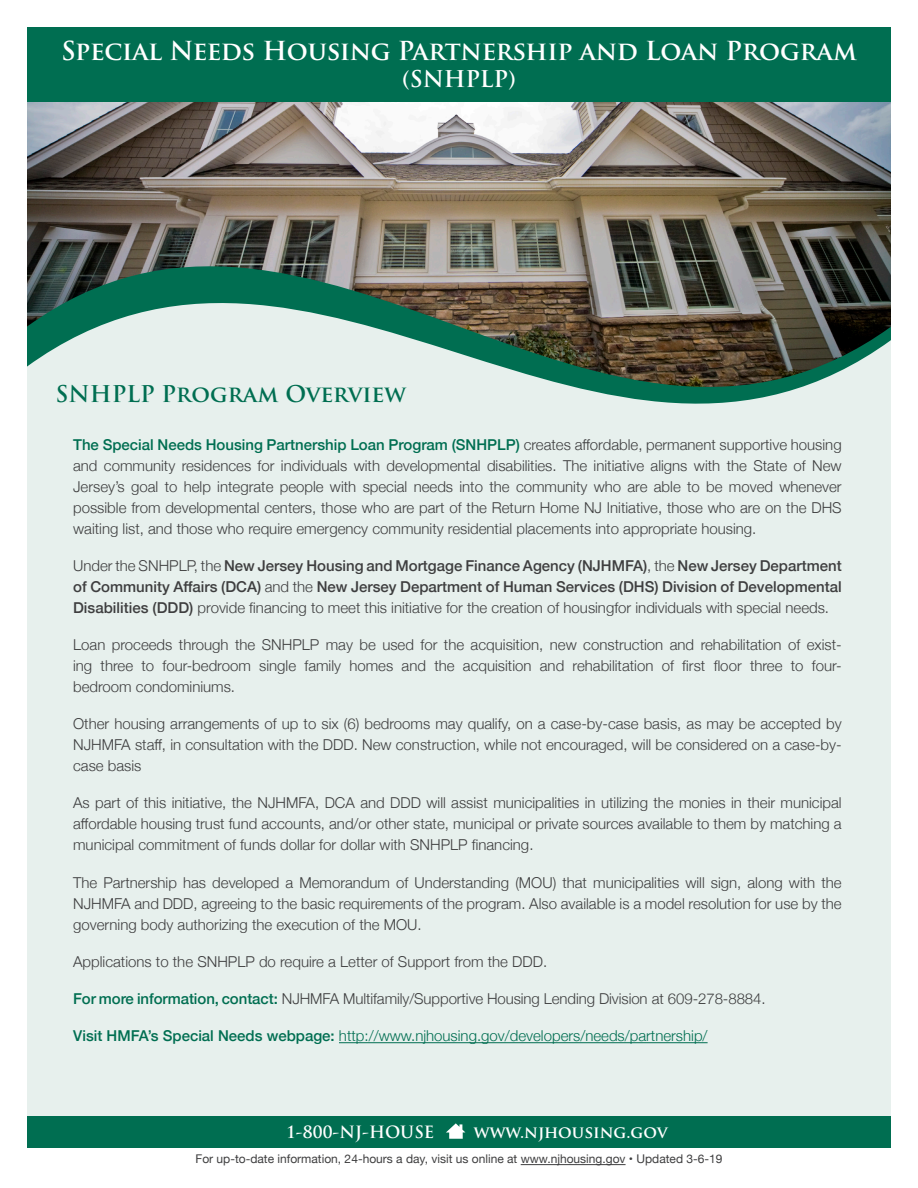
<style>
.page{position:relative;width:918px;height:1188px;background:#fff}
.page>*{position:absolute;margin:0;border:0;box-sizing:border-box;transform-origin:0 0}
.Bold{font:700 25.5px "Trajan Pro";letter-spacing:-.01em;color:#fff}
.Bold-2{font:700 22.5px "Trajan Pro";color:#006e51}
.Bold-3{font:700 22.5px "Trajan Pro";letter-spacing:-.01em;color:#fff}
.Bold-4{font:700 16.5px "Trajan Pro";color:#fff}
.bullets{font:300 15px/21px "Helvetica Neue";color:#3e3e3f;text-align:justify}
.bullets-2{font:500 15px/21px "Helvetica Neue";color:#3e3e3f;text-align:justify}
.bullets-3{font:300 15px "Helvetica Neue";color:#006e51}
.body{font:12px "Helvetica Neue";color:#3e3e3f}
.s1{font-weight:500;color:#006e51}
.s2{font-weight:300}
.s3{font-weight:500}
</style>
<div class="page">
<div style="left:27px;top:27px;width:864px;height:1105px;background:#e7f0ed"></div>
<hr style="left:521px;top:1164px;width:105px;height:1px;background:#3e3e3f">
<img style="left:27px;top:102px;width:864px;height:164px">
<img style="left:27px;top:266px;width:864px;height:138px">
<div style="left:27px;top:1116px;width:864px;height:32px;background:#006e51"></div>
<svg style="left:446px;top:1123px;width:19px;height:16px"></svg>
<hr style="left:339px;top:1042px;width:369px;height:1px;background:#006e51">
<div style="left:27px;top:27px;width:864px;height:75px;background:#006e51"></div>
<p class="Bold" style="left:61px;top:35px;width:797px">Special Needs Housing Partnership and Loan Program</p>
<p class="Bold-3" style="left:402px;top:65px;width:115px">(SNHPLP)</p>
<p class="Bold-2" style="left:55px;top:380px;width:352px">SNHPLP Program Overview</p>
<p class="bullets" style="left:73px;top:433px;width:770px"><span class="s1">The Special Needs Housing Partnership Loan Program (SNHPLP)</span> creates affordable, permanent supportive housing and community residences for individuals with developmental disabilities. The initiative aligns with the State of New Jersey’s goal to help integrate people with special needs into the community who are able to be moved whenever possible from developmental centers, those who are part of the Return Home NJ Initiative, those who are on the DHS waiting list, and those who require emergency community residential placements into appropriate housing.</p>
<p class="bullets-2" style="left:73px;top:554px;width:770px"><span class="s2">Under the SNHPLP, the</span> New Jersey Housing and Mortgage Finance Agency (NJHMFA)<span class="s2">, the</span> New Jersey Department of Community Affairs (DCA) <span class="s2">and the</span> New Jersey Department of Human Services (DHS) Division of Developmental Disabilities (DDD) <span class="s2">provide financing to meet this initiative for the creation of housingfor individuals with special needs.</span></p>
<p class="bullets" style="left:73px;top:633px;width:770px">Loan proceeds through the SNHPLP may be used for the acquisition, new construction and rehabilitation of exist&shy;ing three to four-bedroom single family homes and the acquisition and rehabilitation of first floor three to four&shy;bedroom condominiums.</p>
<p class="bullets" style="left:73px;top:712px;width:770px">Other housing arrangements of up to six (6) bedrooms may qualify, on a case-by-case basis, as may be accepted by NJHMFA staff, in consultation with the DDD. New construction, while not encouraged, will be considered on a case-by&shy;case basis</p>
<p class="bullets" style="left:73px;top:791px;width:770px">As part of this initiative, the NJHMFA, DCA and DDD will assist municipalities in utilizing the monies in their municipal affordable housing trust fund accounts, and/or other state, municipal or private sources available to them by matching a municipal commitment of funds dollar for dollar with SNHPLP financing.</p>
<p class="bullets" style="left:73px;top:871px;width:770px">The Partnership has developed a Memorandum of Understanding (MOU) that municipalities will sign, along with the NJHMFA and DDD, agreeing to the basic requirements of the program. Also available is a model resolution for use by the governing body authorizing the execution of the MOU.</p>
<p class="bullets" style="left:73px;top:950px;width:476px">Applications to the SNHPLP do require a Letter of Support from the DDD.</p>
<p class="bullets" style="left:73px;top:987px;width:694px"><span class="s1">For more information, contact:</span> NJHMFA Multifamily/Supportive Housing Lending Division at 609-278-8884.</p>
<p class="bullets-3" style="left:73px;top:1024px;width:636px"><span class="s3">Visit HMFA’s Special Needs webpage:</span> http://www.njhousing.gov/developers/needs/partnership/</p>
<p class="Bold-4" style="left:286px;top:1121px;width:150px">1-800-NJ-HOUSE</p>
<p class="Bold-4" style="left:474px;top:1121px;width:195px">www.njhousing.gov</p>
<p class="body" style="left:196px;top:1150px;width:528px">For up-to-date information, 24-hours a day, visit us online at www.njhousing.gov • Updated 3-6-19</p>
</div>
